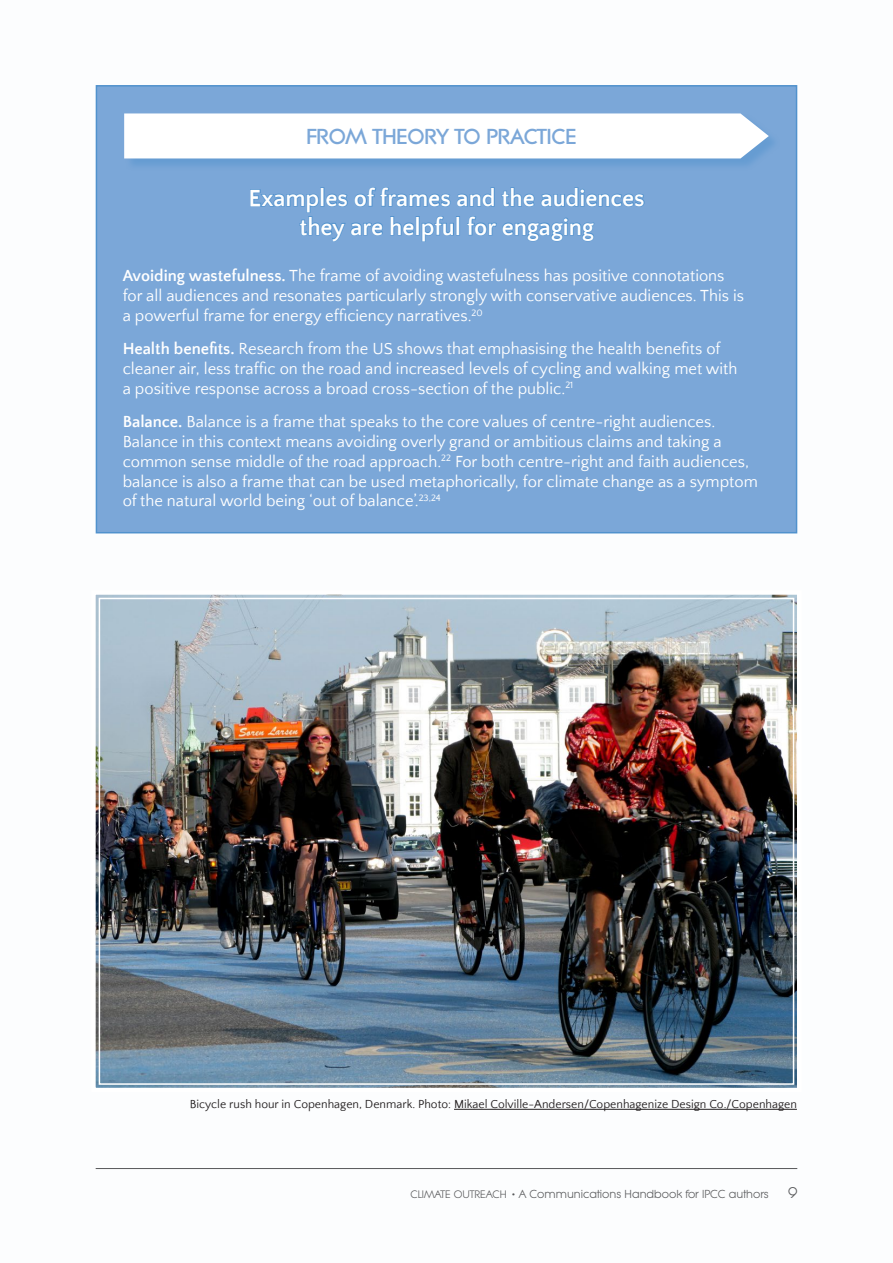
<style>
.page{position:relative;width:893px;height:1263px;background:#fff}
.page>*{position:absolute;margin:0;border:0;box-sizing:border-box;transform-origin:0 0}
.t1{font:700 24px/28.8px "Quattrocento Sans";color:#fff;text-align:center}
.t2{font:800 21px "Litera Serial";color:#7ba7d8}
.t3{font:16.5px/19.8px "Quattrocento Sans";color:#fff}
.t4{font:15px "Litera Serial";color:#57585a}
.t5{font:12px "Quattrocento Sans";color:#231f20}
.t6{font:11.25px "Litera Serial";color:#57585a}
.s1{font-weight:700}
.s2{font-size:10.5px}
.s3{font-family:"Quattrocento Sans";font-weight:700;font-size:15px}
</style>
<div class="page">
<hr style="left:96px;top:1168px;width:701px;height:1px;background:#57585a">
<div style="left:96px;top:85px;width:701px;height:448px;background:#7ba7d8;border:2px solid #5192cd"></div>
<div style="left:125px;top:114px;width:656px;height:57px;background:#5192cd;opacity:.5"></div>
<div style="left:124px;top:113px;width:645px;height:45px;background:#fff"></div>
<svg style="left:250px;top:187px;width:395px;height:55px"></svg>
<img style="left:95px;top:594px;width:702px;height:494px">
<div style="left:99px;top:598px;width:695px;height:487px;border:2px solid #fff"></div>
<hr style="left:454px;top:1109px;width:343px;height:1px;background:#231f20">
<p class="t2" style="left:306px;top:124px;width:272px">FROM THEORY TO PRACTICE</p>
<h1 class="t1" style="left:249px;top:184px;width:398px">Examples of frames and the audiences they are helpful for engaging</h1>
<p class="t3" style="left:123px;top:267px;width:623px"><span class="s1">Avoiding wastefulness.</span> The frame of avoiding wastefulness has positive connotations for all audiences and resonates particularly strongly with conservative audiences. This is a powerful frame for energy efficiency narratives.<sup>20</sup></p>
<p class="t3" style="left:123px;top:340px;width:616px"><span class="s1">Health benefits.</span> Research from the US shows that emphasising the health benefits of cleaner air, less traffic on the road and increased levels of cycling and walking met with a positive response across a broad cross-section of the public.<sup>21</sup></p>
<p class="t3" style="left:123px;top:412px;width:637px"><span class="s1">Balance.</span> Balance is a frame that speaks to the core values of centre-right audiences.<br>Balance in this context means avoiding overly grand or ambitious claims and taking a common sense middle of the road approach.<sup>22</sup> For both centre-right and faith audiences, balance is also a frame that can be used metaphorically, for climate change as a symptom of the natural world being ‘out of balance’.<sup>23,24</sup></p>
<p class="t5" style="left:190px;top:1098px;width:609px">Bicycle rush hour in Copenhagen, Denmark. Photo: Mikael Colville-Andersen/Copenhagenize Design Co./Copenhagen</p>
<p class="t6" style="left:411px;top:1187px;width:360px"><span class="s2">CLIMATE OUTREACH</span> <span class="s3">•</span> A Communications Handbook for IPCC authors</p>
<p class="t4" style="left:788px;top:1184px;width:10px">9</p>
</div>
